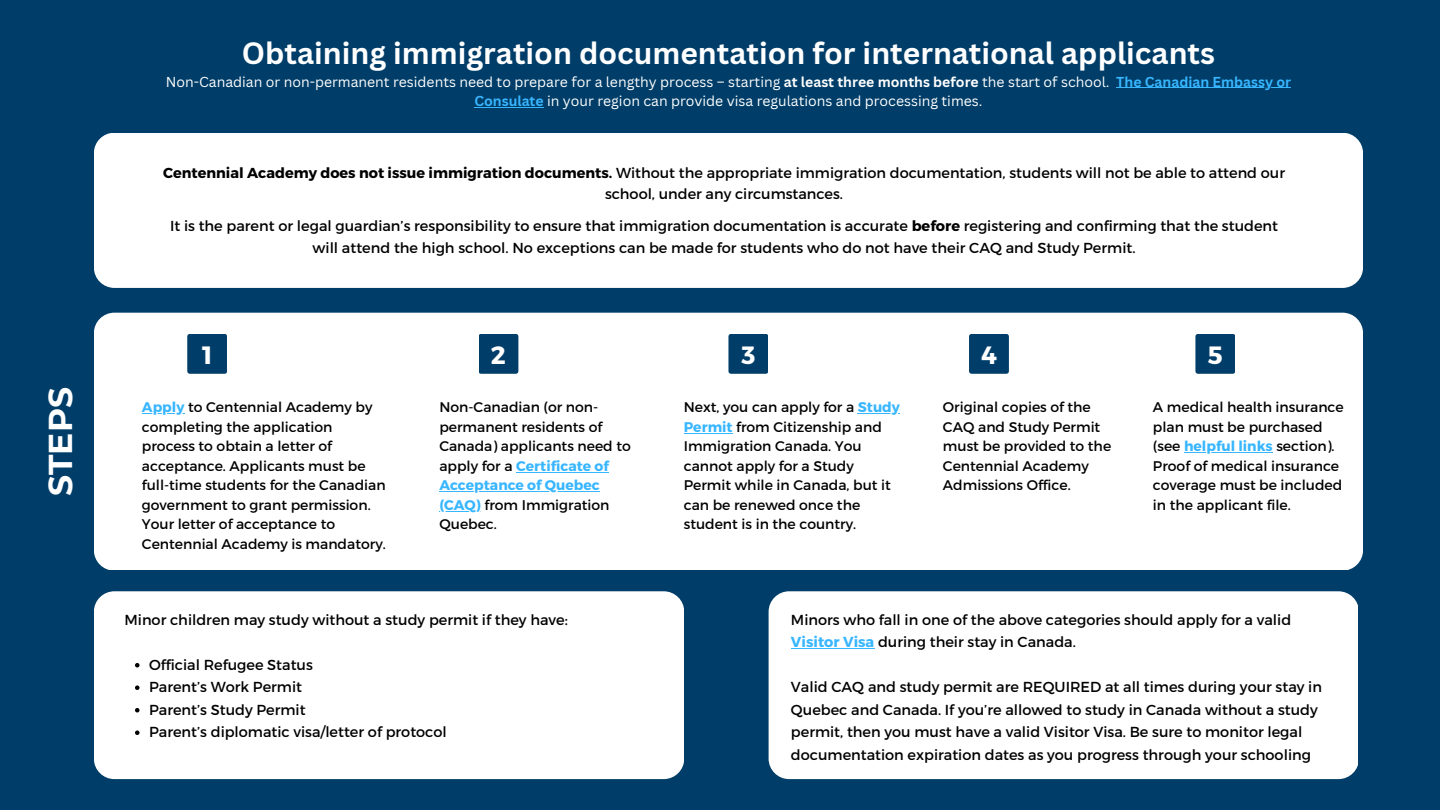
<style>
.page{position:relative;width:1440px;height:810px;background:#003e69}
.page>*{position:absolute;margin:0;border:0;box-sizing:border-box;transform-origin:0 0}
.t1{font:700 33px "Montserrat";color:#fff}
.t2{font:700 30px "Canva Sans";color:#fff}
.t3{font:700 25px "Montserrat";color:#fff}
.t4{font:14.5px/22.5px "Montserrat";color:#000}
.t5{font:14px/19.5px "Montserrat";color:#000}
.t6{font:14px/19.5px "Canva Sans";color:#fff;text-align:center}
.s1{font-weight:700}
.s2{font-weight:700;color:#38b6ff}
</style>
<div class="page">
<div style="left:94px;top:133px;width:1269px;height:154px;background:#fff;border-radius:20px"></div>
<div style="left:94px;top:313px;width:1269px;height:257px;background:#fff;border-radius:20px"></div>
<div style="left:187px;top:334px;width:40px;height:40px;background:#003e69;border-radius:3px"></div>
<div style="left:479px;top:334px;width:39px;height:40px;background:#003e69;border-radius:3px"></div>
<div style="left:728px;top:334px;width:40px;height:40px;background:#003e69;border-radius:3px"></div>
<div style="left:1195px;top:334px;width:40px;height:40px;background:#003e69;border-radius:3px"></div>
<hr style="left:1184px;top:452px;width:89px;height:1px;background:#38b6ff">
<div style="left:969px;top:334px;width:40px;height:40px;background:#003e69;border-radius:3px"></div>
<hr style="left:858px;top:413px;width:42px;height:1px;background:#38b6ff">
<hr style="left:684px;top:433px;width:49px;height:1px;background:#38b6ff">
<hr style="left:516px;top:472px;width:93px;height:1px;background:#38b6ff">
<hr style="left:439px;top:491px;width:161px;height:1px;background:#38b6ff">
<hr style="left:439px;top:511px;width:42px;height:1px;background:#38b6ff">
<hr style="left:142px;top:413px;width:42px;height:1px;background:#38b6ff">
<div style="left:94px;top:591px;width:589px;height:188px;background:#fff;border-radius:20px"></div>
<div style="left:769px;top:591px;width:589px;height:188px;background:#fff;border-radius:20px"></div>
<svg style="left:135px;top:663px;width:5px;height:4px"></svg>
<svg style="left:135px;top:685px;width:5px;height:5px"></svg>
<svg style="left:135px;top:708px;width:5px;height:4px"></svg>
<svg style="left:135px;top:730px;width:5px;height:5px"></svg>
<hr style="left:791px;top:648px;width:83px;height:1px;background:#38b6ff">
<hr style="left:1116px;top:88px;width:175px;height:1px;background:#38b6ff">
<hr style="left:474px;top:107px;width:70px;height:1px;background:#38b6ff">
<h1 class="t1" style="left:40px;top:496px;width:110px;rotate:-90deg">STEPS</h1>
<h2 class="t2" style="left:242px;top:32px;width:975px">Obtaining immigration documentation for international applicants</h2>
<p class="t6" style="left:166px;top:72px;width:1127px">Non-Canadian or non-permanent residents need to prepare for a lengthy process – starting <span class="s1">at least three months before</span> the start of school. <span class="s2">The Canadian Embassy or<br>Consulate</span> in your region can provide visa regulations and processing times.</p>
<p class="t4" style="left:163px;top:162px;width:1123px;line-height:20.2px;text-align:center"><span class="s1">Centennial Academy does not issue immigration documents.</span> Without the appropriate immigration documentation, students will not be able to attend our school, under any circumstances.</p>
<p class="t4" style="left:170px;top:214px;width:1110px;text-align:center">It is the parent or legal guardian’s responsibility to ensure that immigration documentation is accurate <span class="s1">before</span> registering and confirming that the student will attend the high school. No exceptions can be made for students who do not have their CAQ and Study Permit.</p>
<h3 class="t3" style="left:202px;top:338px;width:12px">1</h3>
<h3 class="t3" style="left:491px;top:338px;width:17px">2</h3>
<h3 class="t3" style="left:741px;top:338px;width:15px">3</h3>
<h3 class="t3" style="left:1208px;top:338px;width:16px">5</h3>
<p class="t5" style="left:1153px;top:397px;width:192px">A medical health insurance plan must be purchased (see <span class="s2">helpful links</span> section).<br>Proof of medical insurance coverage must be included in the applicant file.</p>
<h3 class="t3" style="left:981px;top:338px;width:17px">4</h3>
<p class="t5" style="left:943px;top:397px;width:170px">Original copies of the<br>CAQ and Study Permit must be provided to the<br>Centennial Academy<br>Admissions Office.</p>
<p class="t5" style="left:142px;top:397px;width:245px"><span class="s2">Apply</span> to Centennial Academy by completing the application process to obtain a letter of acceptance. Applicants must be full-time students for the Canadian government to grant permission.<br>Your letter of acceptance to<br>Centennial Academy is mandatory.</p>
<p class="t5" style="left:439px;top:397px;width:193px">Non-Canadian (or non&shy;permanent residents of<br>Canada) applicants need to apply for a <span class="s2">Certificate of<br>Acceptance of Quebec (CAQ)</span> from Immigration<br>Quebec.</p>
<p class="t5" style="left:684px;top:397px;width:218px">Next, you can apply for a <span class="s2">Study<br>Permit</span> from Citizenship and<br>Immigration Canada. You cannot apply for a Study<br>Permit while in Canada, but it can be renewed once the student is in the country.</p>
<p class="t4" style="left:125px;top:608px;width:445px">Minor children may study without a study permit if they have:</p>
<p class="t4" style="left:791px;top:608px;width:502px">Minors who fall in one of the above categories should apply for a valid<br><span class="s2">Visitor Visa</span> during their stay in Canada.</p>
<p class="t4" style="left:791px;top:675px;width:533px">Valid CAQ and study permit are REQUIRED at all times during your stay in Quebec and Canada. If you’re allowed to study in Canada without a study permit, then you must have a valid Visitor Visa. Be sure to monitor legal documentation expiration dates as you progress through your schooling</p>
<p class="t4" style="left:149px;top:653px;width:299px">Official Refugee Status<br>Parent’s Work Permit<br>Parent’s Study Permit<br>Parent’s diplomatic visa/letter of protocol</p>
</div>
